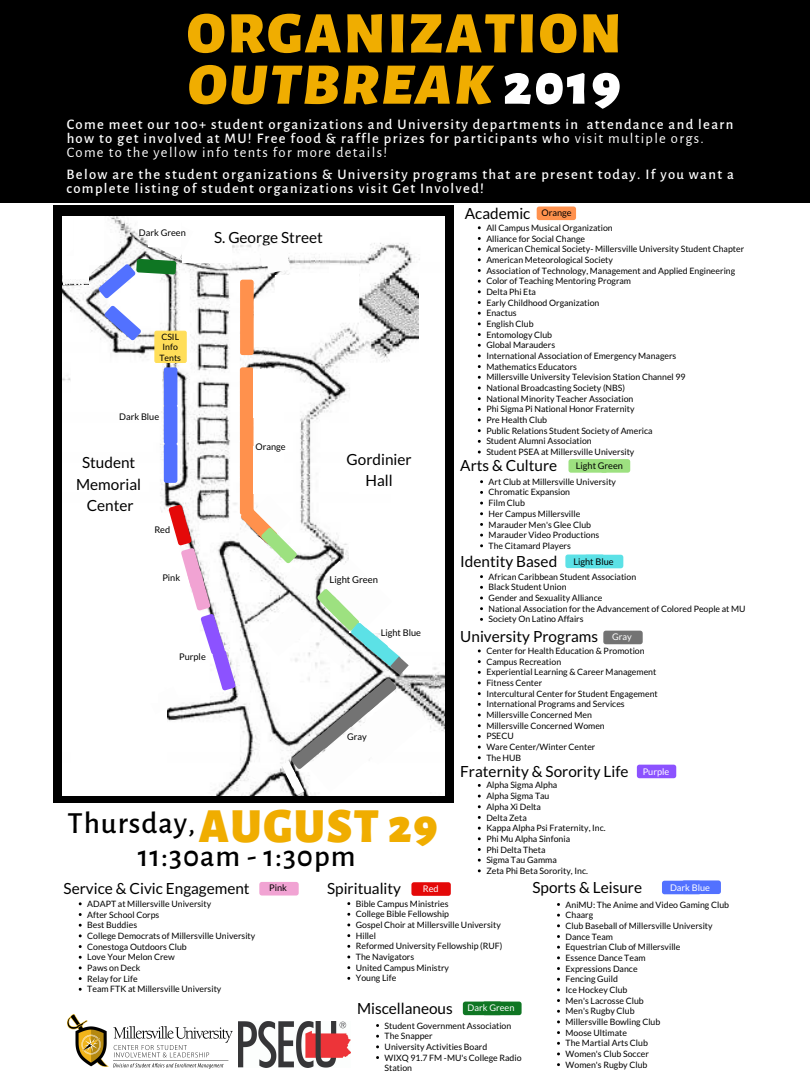
<style>
.page{position:relative;width:810px;height:1080px;background:#fff}
.page>*{position:absolute;margin:0;border:0;box-sizing:border-box;transform-origin:0 0}
.t1{font:900 58.81px/51.3px "Alegreya Sans SC";letter-spacing:.04em;color:#f0ad00}
.t2{font:900 48.31px "Alegreya Sans SC";letter-spacing:.03em;color:#f0ad00}
.t3{font:500 30.81px "Alegreya Sans";letter-spacing:.03em;color:#000}
.t4{font:15.31px/21.4px "Lato";color:#000;text-align:center}
.t5{font:500 14.56px/13.9px "Alegreya Sans";letter-spacing:.09em;color:#fff}
.t6{font:9.44px "Lato";color:#000}
.t7{font:9.19px "Lato";color:#000}
.t8{font:9.19px "Lato";color:#fff}
.t9{font:8.75px/10.7px "Lato";color:#000}
.s1{font-style:italic}
.s2{color:#fff}
.s3{font-weight:400}
</style>
<div class="page">
<div style="left:0;top:0;width:810px;height:203px;background:#000"></div>
<div style="left:53px;top:205px;width:401px;height:598px;background:#000"></div>
<img style="left:239px;top:1022px;width:111px;height:46px">
<img style="left:63px;top:217px;width:381px;height:578px">
<div style="left:63px;top:518px;width:95px;height:89px;background:#fff"></div>
<div style="left:349px;top:405px;width:95px;height:89px;background:#fff"></div>
<svg style="left:154px;top:331px;width:33px;height:32px"></svg>
<div style="left:419px;top:275px;width:25px;height:88px;background:#fff"></div>
<div style="left:72px;top:702px;width:95px;height:93px;background:#fff"></div>
<div style="left:409px;top:543px;width:35px;height:89px;background:#fff"></div>
<img style="left:64px;top:226px;width:55px;height:54px">
<div style="left:240px;top:280px;width:14px;height:39px;background:#ff914d;border-radius:3px"></div>
<div style="left:240px;top:316px;width:14px;height:39px;background:#ff914d;border-radius:3px"></div>
<div style="left:240px;top:367px;width:14px;height:40px;background:#ff914d;border-radius:3px"></div>
<div style="left:240px;top:403px;width:14px;height:40px;background:#ff914d;border-radius:3px"></div>
<div style="left:240px;top:440px;width:14px;height:39px;background:#ff914d;border-radius:3px"></div>
<div style="left:240px;top:476px;width:14px;height:39px;background:#ff914d;border-radius:3px"></div>
<div style="left:164px;top:367px;width:13px;height:40px;background:#5271ff;border-radius:3px"></div>
<div style="left:164px;top:405px;width:13px;height:39px;background:#5271ff;border-radius:3px"></div>
<div style="left:164px;top:444px;width:13px;height:39px;background:#5271ff;border-radius:3px"></div>
<svg style="left:104px;top:305px;width:38px;height:36px"></svg>
<svg style="left:98px;top:259px;width:78px;height:40px;background:#a7bec9"></svg>
<div style="left:183px;top:217px;width:49px;height:46px;background:#fff"></div>
<img style="left:150px;top:217px;width:43px;height:42px">
<img style="left:259px;top:243px;width:25px;height:24px">
<img style="left:149px;top:217px;width:31px;height:29px">
<img style="left:265px;top:249px;width:25px;height:24px">
<img style="left:74px;top:217px;width:30px;height:47px">
<img style="left:308px;top:770px;width:65px;height:22px">
<img style="left:409px;top:691px;width:19px;height:74px">
<img style="left:276px;top:276px;width:29px;height:47px">
<img style="left:254px;top:300px;width:30px;height:47px">
<img style="left:329px;top:267px;width:30px;height:47px">
<div style="left:254px;top:370px;width:30px;height:93px;background:#fff"></div>
<img style="left:253px;top:446px;width:30px;height:47px">
<img style="left:254px;top:496px;width:38px;height:8px">
<img style="left:409px;top:656px;width:23px;height:18px">
<img style="left:148px;top:687px;width:20px;height:27px">
<img style="left:63px;top:256px;width:26px;height:28px">
<img style="left:139px;top:217px;width:28px;height:17px">
<img style="left:248px;top:770px;width:20px;height:13px">
<div style="left:537px;top:207px;width:39px;height:13px;background:#ff914d;border-radius:3px"></div>
<div style="left:568px;top:459px;width:40px;height:14px;background:#9de180;border-radius:3px"></div>
<div style="left:600px;top:459px;width:30px;height:14px;background:#9de180;border-radius:3px"></div>
<div style="left:603px;top:631px;width:40px;height:13px;background:#737373;border-radius:3px"></div>
<div style="left:637px;top:765px;width:39px;height:13px;background:#8c52ff;border-radius:3px"></div>
<img style="left:67px;top:1015px;width:165px;height:53px">
<div style="left:565px;top:555px;width:40px;height:13px;background:#5ce1e6;border-radius:3px"></div>
<div style="left:584px;top:555px;width:39px;height:13px;background:#5ce1e6;border-radius:3px"></div>
<div style="left:259px;top:882px;width:40px;height:14px;background:#f1a3d3;border-radius:3px"></div>
<div style="left:411px;top:882px;width:40px;height:14px;background:#e40909;border-radius:3px"></div>
<div style="left:662px;top:881px;width:39px;height:13px;background:#5271ff;border-radius:3px"></div>
<div style="left:682px;top:880px;width:39px;height:14px;background:#5271ff;border-radius:3px"></div>
<div style="left:463px;top:1002px;width:39px;height:13px;background:#0f7623;border-radius:3px"></div>
<div style="left:482px;top:1002px;width:40px;height:13px;background:#0f7623;border-radius:3px"></div>
<div style="left:72px;top:363px;width:90px;height:48px;background:#fff"></div>
<div style="left:67px;top:655px;width:90px;height:47px;background:#fff"></div>
<img style="left:281px;top:770px;width:5px;height:8px">
<img style="left:286px;top:770px;width:14px;height:17px">
<img style="left:290px;top:778px;width:14px;height:17px">
<svg style="left:168px;top:504px;width:241px;height:266px;background:#e5e3e4"></svg>
<h1 class="t1" style="left:187px;top:9px;width:436px">ORGANIZATION<br><span class="s1">OUTBREAK</span> <span class="s2">2019</span></h1>
<h3 class="t5" style="left:67px;top:117px;width:668px">Come meet our 100+ student organizations and University departments in attendance and learn how to get involved at MU! Free food &amp; raffle prizes for participants who <span class="s3">visit multiple orgs.<br>Come to the yellow info tents for more details!</span></h3>
<h3 class="t5" style="left:67px;top:167px;width:669px">Below are the student organizations &amp; University programs that are present today. If you want a complete listing of student organizations visit Get Involved!</h3>
<h3 class="t4" style="left:465px;top:202px;width:67px">Academic</h3>
<p class="t9" style="left:486px;top:222px;width:259px">All Campus Musical Organization<br>Alliance for Social Change<br>American Chemical Society- Millersville University Student Chapter American Meteorological Society<br>Association of Technology, Management and Applied Engineering Color of Teaching Mentoring Program<br>Delta Phi Eta<br>Early Childhood Organization<br>Enactus<br>English Club<br>Entomology Club<br>Global Marauders<br>International Association of Emergency Managers<br>Mathematics Educators<br>Millersville University Television Station Channel 99<br>National Broadcasting Society (NBS)<br>National Minority Teacher Association<br>Phi Sigma Pi National Honor Fraternity<br>Pre Health Club<br>Public Relations Student Society of America<br>Student Alumni Association<br>Student PSEA at Millersville University</p>
<p class="t7" style="left:541px;top:207px;width:32px">Orange</p>
<p class="t7" style="left:139px;top:227px;width:48px">Dark Green</p>
<h3 class="t4" style="left:214px;top:227px;width:110px">S. George Street</h3>
<p class="t9" style="left:159px;top:331px;width:23px;text-align:center">CSIL<br>Info<br>Tents</p>
<p class="t7" style="left:119px;top:411px;width:41px">Dark Blue</p>
<p class="t7" style="left:255px;top:441px;width:32px">Orange</p>
<h3 class="t4" style="left:76px;top:452px;width:67px">Student<br>Memorial<br>Center</h3>
<h3 class="t4" style="left:347px;top:448px;width:67px">Gordinier<br>Hall</h3>
<h3 class="t4" style="left:460px;top:454px;width:99px">Arts &amp; Culture</h3>
<p class="t9" style="left:489px;top:476px;width:129px">Art Club at Millersville University<br>Chromatic Expansion<br>Film Club<br>Her Campus Millersville<br>Marauder Men's Glee Club<br>Marauder Video Productions<br>The Citamard Players</p>
<p class="t7" style="left:576px;top:460px;width:49px">Light Green</p>
<p class="t7" style="left:154px;top:524px;width:17px">Red</p>
<p class="t7" style="left:162px;top:572px;width:19px">Pink</p>
<p class="t7" style="left:179px;top:651px;width:28px">Purple</p>
<p class="t6" style="left:330px;top:573px;width:50px">Light Green</p>
<p class="t7" style="left:381px;top:627px;width:42px">Light Blue</p>
<p class="t7" style="left:347px;top:731px;width:21px">Gray</p>
<h2 class="t2" style="left:199px;top:799px;width:240px">AUGUST 29</h2>
<h3 class="t3" style="left:68px;top:806px;width:129px">Thursday,</h3>
<h3 class="t3" style="left:138px;top:838px;width:219px">11:30am - 1:30pm</h3>
<h3 class="t4" style="left:460px;top:550px;width:155px">Identity Based <sup>Light</sup> <sup>Blue</sup></h3>
<p class="t9" style="left:489px;top:571px;width:259px">African Caribbean Student Association<br>Black Student Union<br>Gender and Sexuality Alliance<br>National Association for the Advancement of Colored People at MU Society On Latino Affairs</p>
<h3 class="t4" style="left:460px;top:625px;width:139px">University Programs</h3>
<p class="t9" style="left:486px;top:645px;width:173px">Center for Health Education &amp; Promotion<br>Campus Recreation<br>Experiential Learning &amp; Career Management<br>Fitness Center<br>Intercultural Center for Student Engagement<br>International Programs and Services<br>Millersville Concerned Men<br>Millersville Concerned Women<br>PSECU<br>Ware Center/Winter Center<br>The HUB</p>
<p class="t8" style="left:612px;top:631px;width:21px">Gray</p>
<h3 class="t4" style="left:460px;top:761px;width:170px">Fraternity &amp; Sorority Life</h3>
<p class="t9" style="left:486px;top:780px;width:121px">Alpha Sigma Alpha<br>Alpha Sigma Tau<br>Alpha Xi Delta<br>Delta Zeta<br>Kappa Alpha Psi Fraternity, Inc.<br>Phi Mu Alpha Sinfonia<br>Phi Delta Theta<br>Sigma Tau Gamma<br>Zeta Phi Beta Sorority, Inc.</p>
<p class="t8" style="left:643px;top:766px;width:28px">Purple</p>
<h3 class="t4" style="left:64px;top:878px;width:188px">Service &amp; Civic Engagement</h3>
<p class="t9" style="left:87px;top:898px;width:170px">ADAPT at Millersville University<br>After School Corps<br>Best Buddies<br>College Democrats of Millersville University<br>Conestoga Outdoors Club<br>Love Your Melon Crew<br>Paws on Deck<br>Relay for Life<br>Team FTK at Millersville University</p>
<p class="t7" style="left:269px;top:882px;width:19px">Pink</p>
<p class="t8" style="left:423px;top:883px;width:17px">Red</p>
<h3 class="t4" style="left:533px;top:876px;width:111px">Sports &amp; Leisure</h3>
<p class="t9" style="left:566px;top:899px;width:165px">AniMU: The Anime and Video Gaming Club<br>Chaarg<br>Club Baseball of Millersville University<br>Dance Team<br>Equestrian Club of Millersville<br>Essence Dance Team<br>Expressions Dance<br>Fencing Guild<br>Ice Hockey Club<br>Men's Lacrosse Club<br>Men's Rugby Club<br>Millersville Bowling Club<br>Moose Ultimate<br>The Martial Arts Club<br>Women's Club Soccer<br>Women's Rugby Club</p>
<h3 class="t4" style="left:327px;top:878px;width:76px">Spirituality</h3>
<p class="t9" style="left:356px;top:898px;width:148px">Bible Campus Ministries<br>College Bible Fellowship<br>Gospel Choir at Millersville University<br>Hillel<br>Reformed University Fellowship (RUF)<br>The Navigators<br>United Campus Ministry<br>Young Life</p>
<p class="t8" style="left:670px;top:882px;width:41px">Dark Blue</p>
<h3 class="t4" style="left:357px;top:998px;width:97px">Miscellaneous</h3>
<p class="t9" style="left:385px;top:1020px;width:139px">Student Government Association<br>The Snapper<br>University Activities Board<br>WIXQ 91.7 FM -MU's College Radio<br>Station</p>
<p class="t8" style="left:468px;top:1002px;width:48px">Dark Green</p>
</div>
